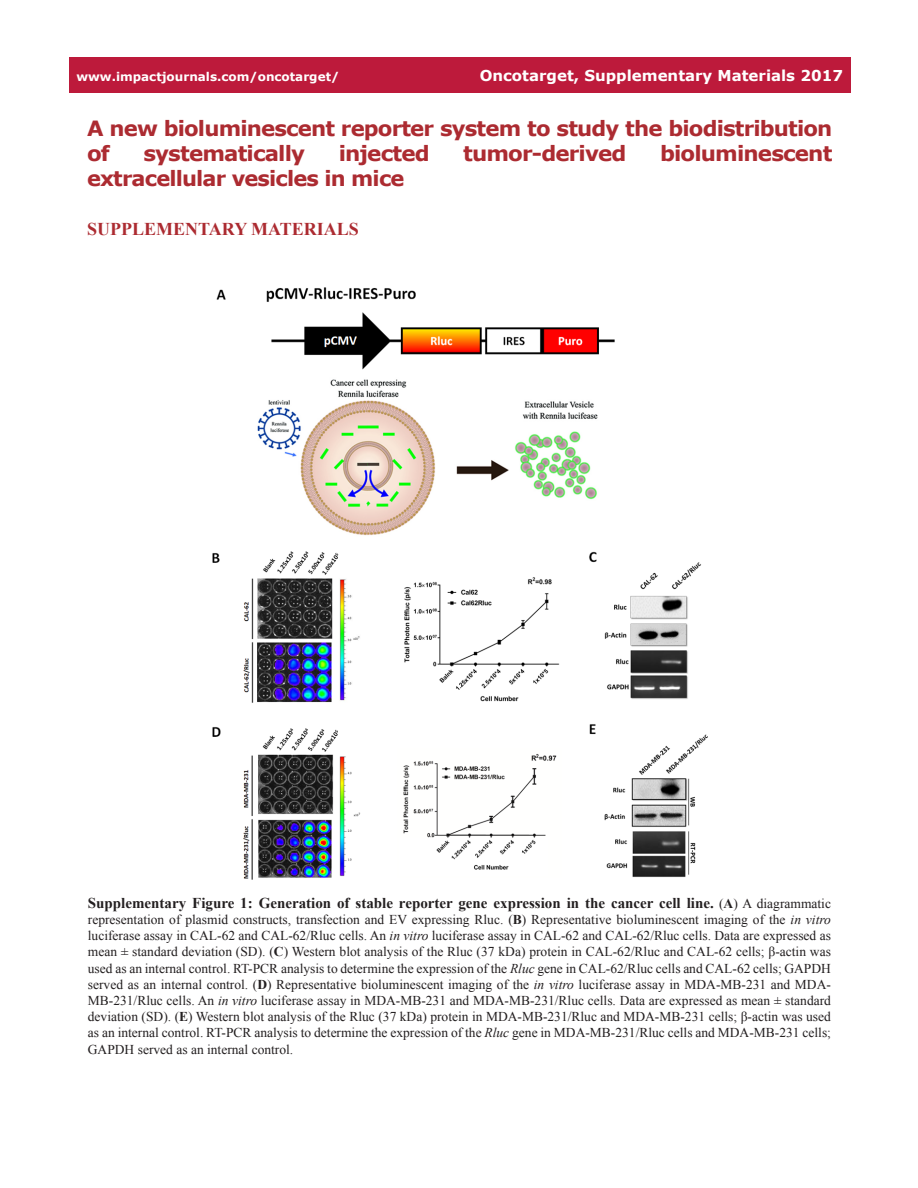
<style>
.page{position:relative;width:918px;height:1188px;background:#fff}
.page>*{position:absolute;margin:0;border:0;box-sizing:border-box;transform-origin:0 0}
.t1{font:700 21px/25.2px "Verdana";letter-spacing:-.04em;color:#ac2b31}
.Heading{font:700 18px "Times New Roman";color:#ac2b31}
.Figuretrx{font:700 15px "Times New Roman";color:#231f20}
.t2{font:700 15px "Verdana";color:#fff}
.Figuretrx-2{font:13.5px/16.2px "Times New Roman";color:#231f20;text-align:justify}
.t3{font:700 12px "Verdana";color:#fff}
.s1{font-weight:400;font-size:13.5px}
.s2{font-size:13.5px}
.s3{font-weight:700}
.s4{font-style:italic}
</style>
<div class="page">
<div style="left:69px;top:57px;width:781px;height:36px;background:#bd1a3b"></div>
<img style="left:213px;top:288px;width:495px;height:591px">
<p class="t3" style="left:76px;top:68px;width:264px">www.impactjournals.com/oncotarget/</p>
<p class="t2" style="left:480px;top:65px;width:365px">Oncotarget, Supplementary Materials 2017</p>
<p class="t1" style="left:87px;top:115px;width:747px">A new bioluminescent reporter system to study the biodistribution of</p>
<p class="t1" style="left:143px;top:140px;width:163px">systematically</p>
<p class="t1" style="left:339px;top:140px;width:92px">injected</p>
<p class="t1" style="left:463px;top:140px;width:165px">tumor-derived</p>
<p class="t1" style="left:660px;top:140px;width:174px">bioluminescent</p>
<p class="t1" style="left:87px;top:165px;width:319px">extracellular vesicles in mice</p>
<p class="Heading" style="left:87px;top:216px;width:273px">SUPPLEMENTARY MATERIALS</p>
<p class="Figuretrx" style="left:88px;top:892px;width:745px">Supplementary Figure 1: Generation of stable reporter gene expression in the cancer cell line. <span class="s1">(</span><span class="s2">A</span><span class="s1">) A diagrammatic</span></p>
<p class="Figuretrx-2" style="left:88px;top:911px;width:745px">representation of plasmid constructs, transfection and EV expressing Rluc. (<span class="s3">B</span>) Representative bioluminescent imaging of the <span class="s4">in vitro </span>luciferase assay in CAL-62 and CAL-62/Rluc cells. An <span class="s4">in vitro</span> luciferase assay in CAL-62 and CAL-62/Rluc cells. Data are expressed as mean ± standard deviation (SD). (<span class="s3">C</span>) Western blot analysis of the Rluc (37 kDa) protein in CAL-62/Rluc and CAL-62 cells; β-actin was used as an internal control. RT-PCR analysis to determine the expression of the <span class="s4">Rluc</span> gene in CAL-62/Rluc cells and CAL-62 cells; GAPDH served as an internal control. (<span class="s3">D</span>) Representative bioluminescent imaging of the <span class="s4">in vitro</span> luciferase assay in MDA-MB-231 and MDA-MB-231/Rluc cells. An <span class="s4">in vitro</span> luciferase assay in MDA-MB-231 and MDA-MB-231/Rluc cells. Data are expressed as mean ± standard deviation (SD). (<span class="s3">E</span>) Western blot analysis of the Rluc (37 kDa) protein in MDA-MB-231/Rluc and MDA-MB-231 cells; β-actin was used as an internal control. RT-PCR analysis to determine the expression of the <span class="s4">Rluc</span> gene in MDA-MB-231/Rluc cells and MDA-MB-231 cells; GAPDH served as an internal control.</p>
</div>
